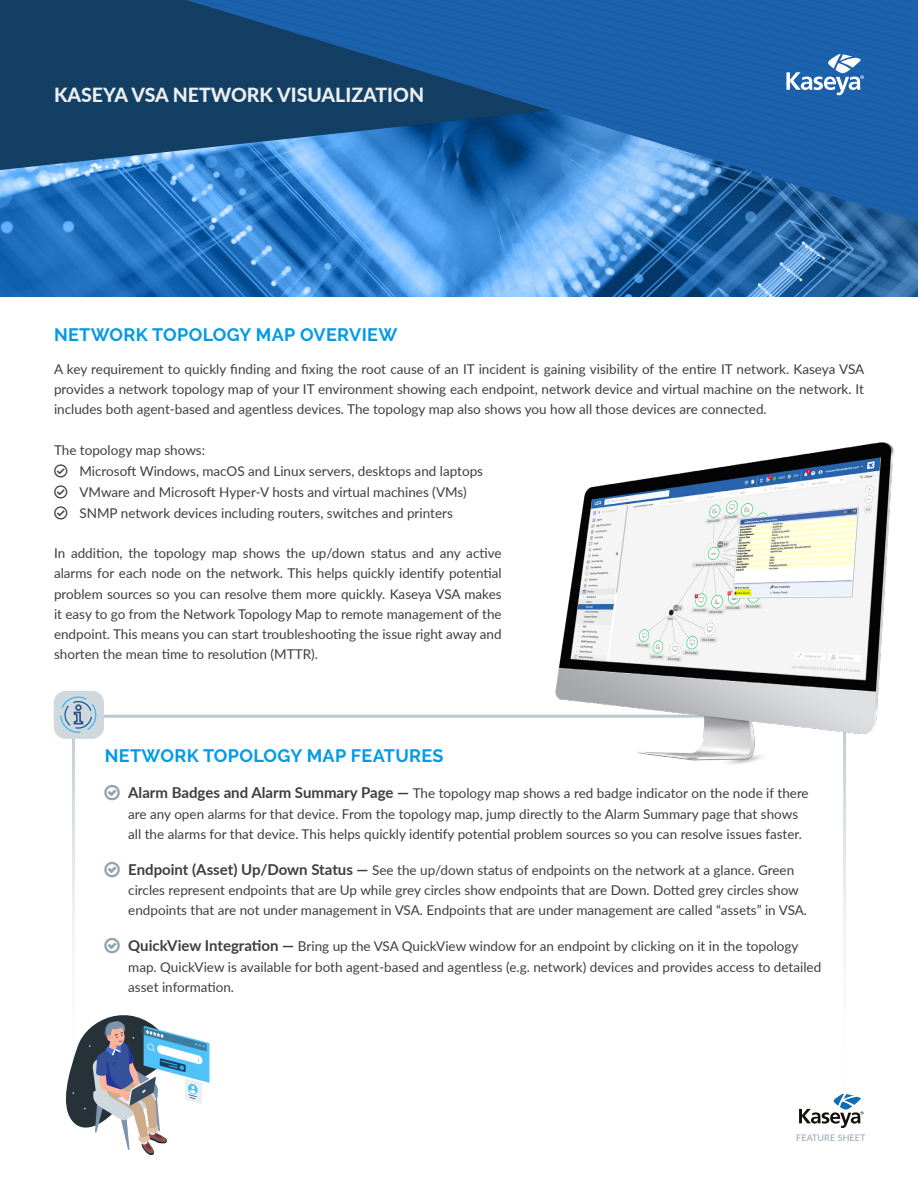
<style>
.page{position:relative;width:918px;height:1188px;background:#fff}
.page>*{position:absolute;margin:0;border:0;box-sizing:border-box;transform-origin:0 0}
.t1{font:800 19.5px "Lato";color:#eceff1}
.t2{font:700 18px "Raleway";letter-spacing:.02em;color:#039be5}
.t3{font:13.5px/20.2px "Lato";color:#3e3e3f}
.t4{font:9px "Lato";letter-spacing:.01em;color:#90a4ae}
.s1{font-weight:700;font-size:15px}
</style>
<div class="page">
<img style="left:0;top:170px;width:918px;height:127px">
<img style="left:523px;top:442px;width:371px;height:336px">
<svg style="left:65px;top:1015px;width:144px;height:140px"></svg>
<div style="left:54px;top:691px;width:50px;height:48px;background:#cfd8dc;border-radius:12px"></div>
<svg style="left:60px;top:696px;width:37px;height:37px"></svg>
<div style="left:75px;top:704px;width:7px;height:7px;border:2px solid #245183;border-radius:50%"></div>
<svg style="left:799px;top:1094px;width:65px;height:34px"></svg>
<div style="left:0;top:0;width:186px;height:170px;background:#123f63"></div>
<svg style="left:186px;top:187px;width:732px;height:35px;background:#458fd7"></svg>
<svg style="left:186px;top:0;width:336px;height:187px;background:#1f5990"></svg>
<svg style="left:324px;top:42px;width:198px;height:153px;background:#1f5e9a"></svg>
<svg style="left:490px;top:92px;width:428px;height:111px;background:#2268af"></svg>
<svg style="left:601px;top:126px;width:317px;height:93px;background:#3676b8"></svg>
<svg style="left:522px;top:0;width:396px;height:101px;background:#2063ad"></svg>
<p class="t1" style="left:54px;top:80px;width:372px">KASEYA VSA NETWORK VISUALIZATION</p>
<p class="t2" style="left:54px;top:324px;width:345px">NETWORK TOPOLOGY MAP OVERVIEW</p>
<p class="t3" style="left:54px;top:358px;width:812px;text-align:justify">A key requirement to quickly finding and fixing the root cause of an IT incident is gaining visibility of the entire IT network. Kaseya VSA provides a network topology map of your IT environment showing each endpoint, network device and virtual machine on the network. It includes both agent-based and agentless devices. The topology map also shows you how all those devices are connected.</p>
<p class="t3" style="left:54px;top:439px;width:153px">The topology map shows:</p>
<p class="t3" style="left:80px;top:460px;width:405px">Microsoft Windows, macOS and Linux servers, desktops and laptops</p>
<p class="t3" style="left:80px;top:481px;width:389px">VMware and Microsoft Hyper-V hosts and virtual machines (VMs)</p>
<p class="t3" style="left:80px;top:502px;width:375px">SNMP network devices including routers, switches and printers</p>
<p class="t3" style="left:54px;top:543px;width:449px;text-align:justify">In addition, the topology map shows the up/down status and any active alarms for each node on the network. This helps quickly identify potential problem sources so you can resolve them more quickly. Kaseya VSA makes it easy to go from the Network Topology Map to remote management of the endpoint. This means you can start troubleshooting the issue right away and shorten the mean time to resolution (MTTR).</p>
<p class="t2" style="left:105px;top:745px;width:340px">NETWORK TOPOLOGY MAP FEATURES</p>
<p class="t3" style="left:128px;top:783px;width:682px"><span class="s1">Alarm Badges and Alarm Summary Page —</span> The topology map shows a red badge indicator on the node if there are any open alarms for that device. From the topology map, jump directly to the Alarm Summary page that shows all the alarms for that device. This helps quickly identify potential problem sources so you can resolve issues faster.</p>
<p class="t3" style="left:128px;top:859px;width:680px"><span class="s1">Endpoint (Asset) Up/Down Status —</span> See the up/down status of endpoints on the network at a glance. Green circles represent endpoints that are Up while grey circles show endpoints that are Down. Dotted grey circles show endpoints that are not under management in VSA. Endpoints that are under management are called “assets” in VSA.</p>
<p class="t3" style="left:128px;top:936px;width:695px"><span class="s1">QuickView Integration —</span> Bring up the VSA QuickView window for an endpoint by clicking on it in the topology map. QuickView is available for both agent-based and agentless (e.g. network) devices and provides access to detailed asset information.</p>
<p class="t4" style="left:796px;top:1132px;width:71px">FEATURE SHEET</p>
</div>
